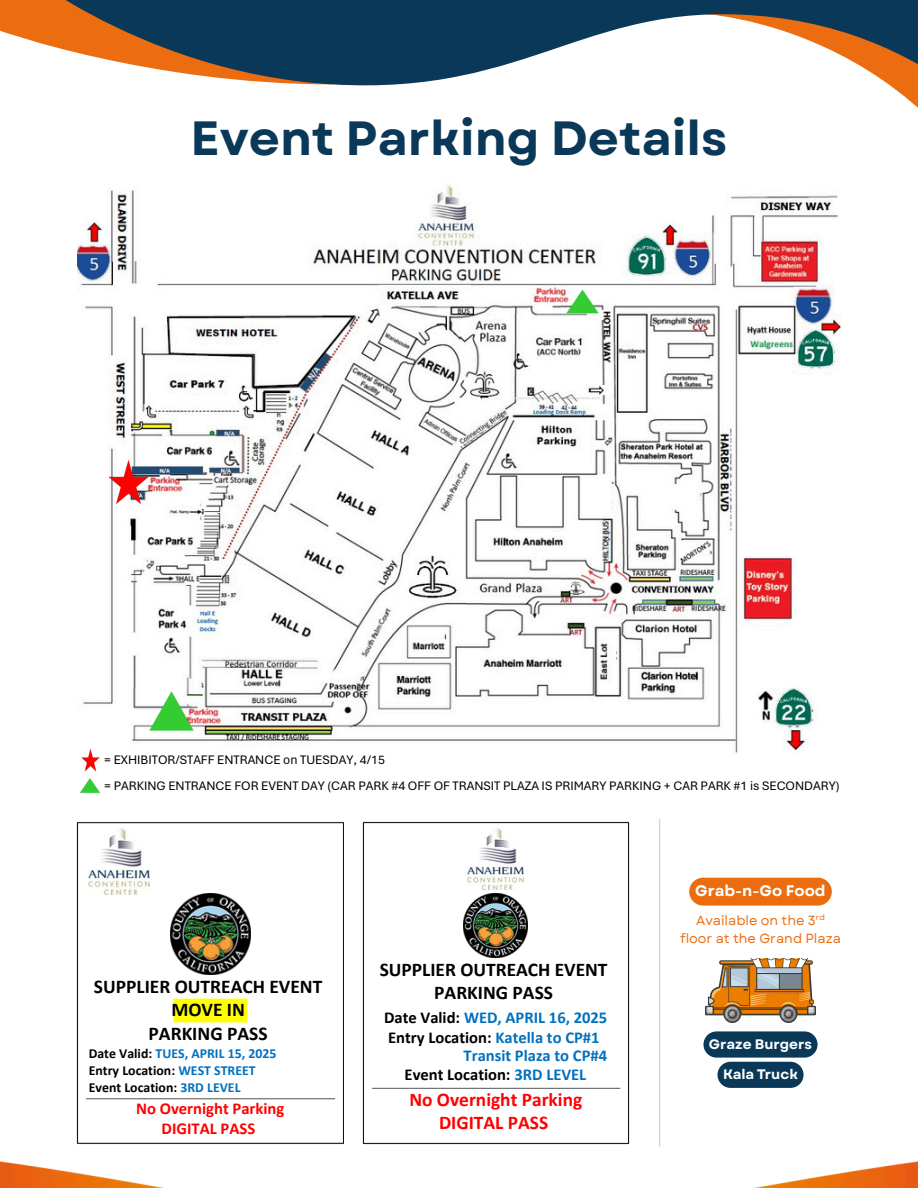
<style>
.page{position:relative;width:918px;height:1188px;background:#fff}
.page>*{position:absolute;margin:0;border:0;box-sizing:border-box;transform-origin:0 0}
.t1{font:700 48px "Garet";color:#0a3859}
.t2{font:700 19.5px/23.4px "Calibri";color:#000;text-align:center}
.t3{font:700 19.35px/22.8px "Calibri";color:#000;text-align:center}
.t4{font:700 19.35px/22.8px "Calibri";color:#f00;text-align:center}
.t5{font:700 16.65px/19.6px "Calibri";color:#0070c0}
.t6{font:700 16.65px/19.8px "Calibri";color:#f00;text-align:center}
.t7{font:700 16.65px "Calibri";color:#000}
.t8{font:700 15.3px "Garet";color:#fff}
.t9{font:700 13.8px/16.6px "Calibri";color:#000}
.t10{font:700 13.8px "Garet";color:#fff}
.t11{font:700 13.8px "Garet";color:#fefefe}
.t12{font:13.2px/17.7px "Garet";color:#ec6d10}
.t13{font:12.9px "Aptos";color:#000}
.t14{font:7.95px "Garet";color:#ec6d10}
.s1{color:#000}
.s2{color:#0070c0}
</style>
<div class="page">
<img style="left:0;top:1144px;width:918px;height:44px">
<img style="left:77px;top:822px;width:267px;height:328px">
<img style="left:89px;top:829px;width:60px;height:65px">
<img style="left:170px;top:894px;width:81px;height:80px">
<img style="left:362px;top:821px;width:267px;height:330px">
<img style="left:468px;top:829px;width:56px;height:61px">
<img style="left:464px;top:894px;width:64px;height:64px">
<hr style="left:659px;top:819px;width:1px;height:328px;background:#cbcccb">
<img style="left:705px;top:958px;width:111px;height:64px">
<svg style="left:689px;top:878px;width:143px;height:28px;background:#ed751d"></svg>
<div style="left:703px;top:1031px;width:115px;height:27px;background:#0a3859;border-radius:13px"></div>
<div style="left:718px;top:1062px;width:86px;height:26px;background:#0a3859;border-radius:13px"></div>
<img style="left:78px;top:185px;width:763px;height:568px">
<img style="left:103px;top:454px;width:52px;height:56px">
<img style="left:144px;top:686px;width:56px;height:51px">
<img style="left:561px;top:284px;width:43px;height:36px">
<img style="left:78px;top:748px;width:25px;height:24px">
<img style="left:80px;top:778px;width:20px;height:16px">
<svg style="left:698px;top:185px;width:143px;height:130px"></svg>
<svg style="left:0;top:0;width:918px;height:108px"></svg>
<h2 class="t1" style="left:191px;top:104px;width:538px">Event Parking Details</h2>
<p class="t13" style="left:104px;top:752px;width:282px">= EXHIBITOR/STAFF ENTRANCE on TUESDAY, 4/15</p>
<p class="t13" style="left:104px;top:778px;width:737px">= PARKING ENTRANCE FOR EVENT DAY (CAR PARK #4 OFF OF TRANSIT PLAZA IS PRIMARY PARKING + CAR PARK #1 is SECONDARY)</p>
<p class="t8" style="left:695px;top:879px;width:132px">Grab-n-Go Food</p>
<p class="t3" style="left:380px;top:960px;width:229px">SUPPLIER OUTREACH EVENT<br>PARKING PASS</p>
<p class="t5" style="left:384px;top:1009px;width:225px"><span class="s1">Date Valid:</span> WED, APRIL 16, 2025<br><span class="s1">Entry Location:</span> Katella to CP#1</p>
<p class="t5" style="left:464px;top:1047px;width:145px">Transit Plaza to CP#4</p>
<p class="t7" style="left:405px;top:1067px;width:183px">Event Location: <span class="s2">3RD LEVEL</span></p>
<p class="t2" style="left:94px;top:977px;width:230px">SUPPLIER OUTREACH EVENT<br>MOVE IN<br>PARKING PASS</p>
<h1 class="t9" style="left:89px;top:1046px;width:189px">Date Valid: <span class="s2">TUES, APRIL 15, 2025<br></span>Entry Location: <span class="s2">WEST STREET<br></span>Event Location: <span class="s2">3RD LEVEL</span></h1>
<p class="t6" style="left:136px;top:1100px;width:150px">No Overnight Parking<br>DIGITAL PASS</p>
<p class="t4" style="left:409px;top:1090px;width:174px">No Overnight Parking<br>DIGITAL PASS</p>
<p class="t14" style="left:816px;top:911px;width:10px">rd</p>
<p class="t12" style="left:680px;top:912px;width:162px;text-indent:16px">Available on the 3 floor at the Grand Plaza</p>
<p class="t10" style="left:709px;top:1034px;width:105px">Graze Burgers</p>
<p class="t11" style="left:723px;top:1065px;width:77px">Kala Truck</p>
</div>
